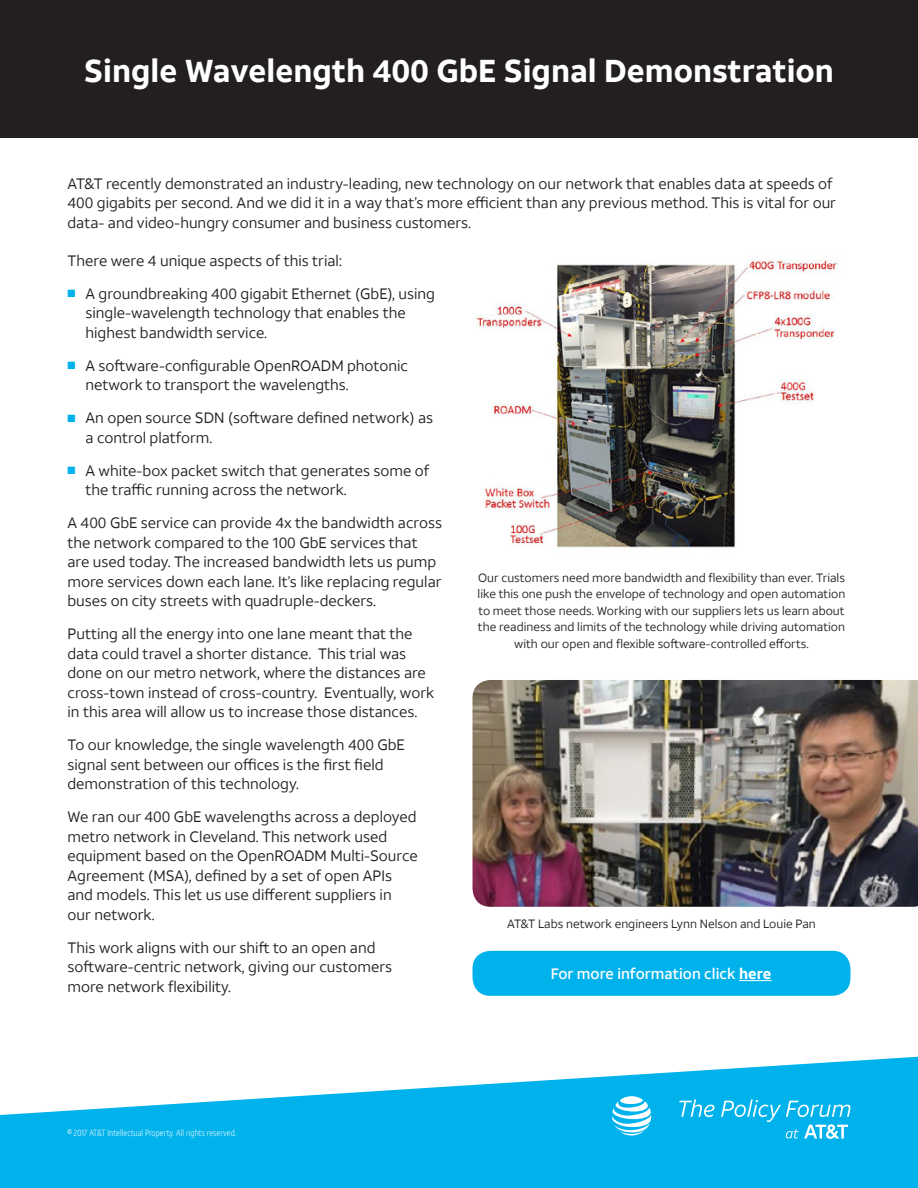
<style>
.page{position:relative;width:918px;height:1188px;background:#fff}
.page>*{position:absolute;margin:0;border:0;box-sizing:border-box;transform-origin:0 0}
.t1{font:700 31.5px "ATT Aleck Sans";color:#fff}
.body_text{font:15px/19.5px "ATT Aleck Sans";color:#231f20}
.Call_to_Action{font:500 15px "ATT Aleck Sans";color:#fff}
.t2{font:12px/16.5px "ATT Aleck Sans";color:#231f20;text-align:center}
.t3{font:300 9px "ATT Aleck Cd";color:#fff}
.s1{color:#00b2ec}
.s2{font-weight:700}
</style>
<div class="page">
<svg style="left:0;top:1057px;width:918px;height:131px;fill:#00b2ec"></svg>
<svg style="left:679px;top:1100px;width:35px;height:17px"></svg>
<svg style="left:721px;top:1100px;width:130px;height:39px;background:#2abeef"></svg>
<svg style="left:612px;top:1096px;width:39px;height:40px"></svg>
<div style="left:0;top:0;width:918px;height:137px;background:#231f20"></div>
<div style="left:472px;top:951px;width:378px;height:45px;background:#00b2ec;border-radius:18px"></div>
<hr style="left:739px;top:980px;width:33px;height:1px;background:#fff">
<img style="left:477px;top:260px;width:361px;height:288px">
<img style="left:472px;top:680px;width:446px;height:227px">
<p class="t1" style="left:84px;top:51px;width:752px">Single Wavelength 400 GbE Signal Demonstration</p>
<p class="body_text" style="left:68px;top:174px;width:770px">AT&amp;T recently demonstrated an industry-leading, new technology on our network that enables data at speeds of<br>400 gigabits per second. And we did it in a way that’s more efficient than any previous method. This is vital for our data- and video-hungry consumer and business customers.</p>
<p class="body_text" style="left:68px;top:251px;width:276px">There were 4 unique aspects of this trial:</p>
<p class="body_text" style="left:86px;top:284px;width:351px;text-indent:-18px"><span class="s1">■</span> A groundbreaking 400 gigabit Ethernet (GbE), using single-wavelength technology that enables the highest bandwidth service.</p>
<p class="body_text" style="left:86px;top:356px;width:324px;text-indent:-18px"><span class="s1">■</span> A software-configurable OpenROADM photonic network to transport the wavelengths.</p>
<p class="body_text" style="left:86px;top:408px;width:349px;text-indent:-18px"><span class="s1">■</span> An open source SDN (software defined network) as a control platform.</p>
<p class="body_text" style="left:86px;top:461px;width:345px;text-indent:-18px"><span class="s1">■</span> A white-box packet switch that generates some of the traffic running across the network.</p>
<p class="body_text" style="left:68px;top:513px;width:376px">A 400 GbE service can provide 4x the bandwidth across the network compared to the 100 GbE services that are used today. The increased bandwidth lets us pump more services down each lane. It’s like replacing regular buses on city streets with quadruple-deckers.</p>
<p class="body_text" style="left:68px;top:624px;width:368px">Putting all the energy into one lane meant that the data could travel a shorter distance. This trial was done on our metro network, where the distances are cross-town instead of cross-country. Eventually, work in this area will allow us to increase those distances.</p>
<p class="body_text" style="left:68px;top:735px;width:339px">To our knowledge, the single wavelength 400 GbE signal sent between our offices is the first field demonstration of this technology.</p>
<p class="body_text" style="left:68px;top:807px;width:352px">We ran our 400 GbE wavelengths across a deployed metro network in Cleveland. This network used equipment based on the OpenROADM Multi-Source Agreement (MSA), defined by a set of open APIs and models. This let us use different suppliers in our network.</p>
<p class="body_text" style="left:68px;top:938px;width:326px">This work aligns with our shift to an open and software-centric network, giving our customers more network flexibility.</p>
<p class="t2" style="left:478px;top:569px;width:369px">Our customers need more bandwidth and flexibility than ever. Trials like this one push the envelope of technology and open automation to meet those needs. Working with our suppliers lets us learn about the readiness and limits of the technology while driving automation with our open and flexible software-controlled efforts.</p>
<p class="t2" style="left:507px;top:916px;width:310px">AT&amp;T Labs network engineers Lynn Nelson and Louie Pan</p>
<p class="Call_to_Action" style="left:551px;top:964px;width:222px">For more information click <span class="s2">here</span></p>
<p class="t3" style="left:68px;top:1127px;width:170px">© 2017 AT&amp;T Intellectual Property. All rights reserved.</p>
</div>
